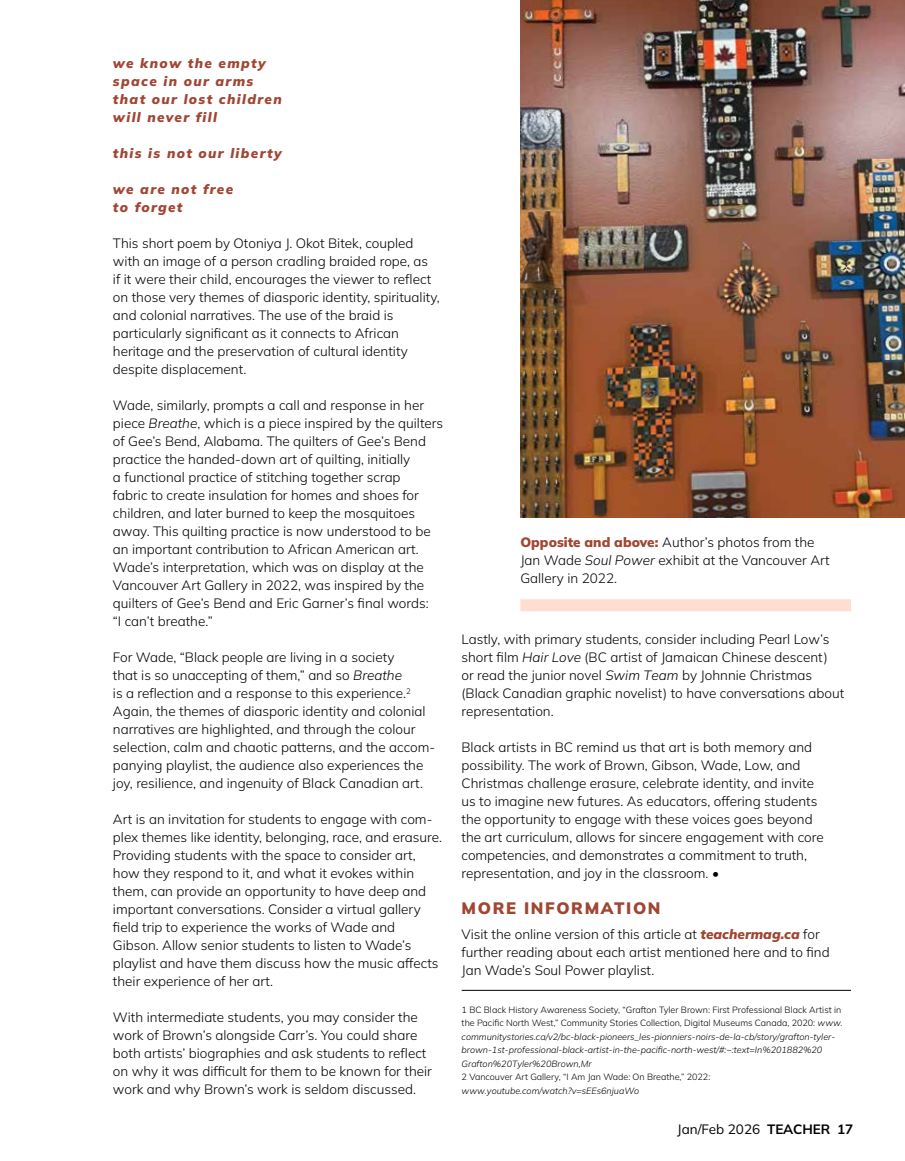
<style>
.page{position:relative;width:905px;height:1161px;background:#fff}
.page>*{position:absolute;margin:0;border:0;box-sizing:border-box;transform-origin:0 0}
.t1{font:900 16.5px "Mulish";letter-spacing:.1em;color:#a04633}
.t2{font:200 13.5px/18px "Mulish";color:#000}
.t3{font:italic 900 13.5px/18px "Mulish";letter-spacing:.1em;color:#a04633}
.t4{font:italic 200 9px/13.5px "Mulish";color:#000}
.t5{font:200 9px "Mulish";color:#000}
.s1{font-style:italic}
.s2{font-style:normal}
.s3{font-weight:900;color:#a04633}
.s4{font-weight:900;font-style:italic;color:#a04633}
.s5{font-weight:700}
</style>
<div class="page">
<img style="left:520px;top:0;width:384px;height:517px">
<div style="left:520px;top:599px;width:330px;height:12px;background:#fdded1"></div>
<hr style="left:461px;top:990px;width:389px;height:1px;background:#000">
<p class="t3" style="left:113px;top:54px;width:170px">we know the empty space in our arms that our lost children will never fill</p>
<p class="t3" style="left:113px;top:144px;width:170px">this is not our liberty</p>
<p class="t3" style="left:113px;top:180px;width:122px">we are not free to forget</p>
<p class="t2" style="left:113px;top:234px;width:328px">This short poem by Otoniya J. Okot Bitek, coupled with an image of a person cradling braided rope, as<br>if it were their child, encourages the viewer to reflect on those very themes of diasporic identity, spirituality, and colonial narratives. The use of the braid is particularly significant as it connects to African heritage and the preservation of cultural identity despite displacement.</p>
<p class="t2" style="left:113px;top:396px;width:332px">Wade, similarly, prompts a call and response in her piece <span class="s1">Breathe</span>, which is a piece inspired by the quilters of Gee’s Bend, Alabama. The quilters of Gee’s Bend practice the handed-down art of quilting, initially<br>a functional practice of stitching together scrap<br>fabric to create insulation for homes and shoes for children, and later burned to keep the mosquitoes away. This quilting practice is now understood to be an important contribution to African American art.<br>Wade’s interpretation, which was on display at the Vancouver Art Gallery in 2022, was inspired by the quilters of Gee’s Bend and Eric Garner’s final words:<br>“I can’t breathe.”</p>
<p class="t2" style="left:113px;top:648px;width:324px">For Wade, “Black people are living in a society<br>that is so unaccepting of them,” and so <span class="s1">Breathe<br></span>is a reflection and a response to this experience.<sup>2<br></sup>Again, the themes of diasporic identity and colonial narratives are highlighted, and through the colour selection, calm and chaotic patterns, and the accom&shy;panying playlist, the audience also experiences the joy, resilience, and ingenuity of Black Canadian art.</p>
<p class="t2" style="left:113px;top:810px;width:330px">Art is an invitation for students to engage with com&shy;plex themes like identity, belonging, race, and erasure.<br>Providing students with the space to consider art, how they respond to it, and what it evokes within them, can provide an opportunity to have deep and important conversations. Consider a virtual gallery field trip to experience the works of Wade and Gibson. Allow senior students to listen to Wade’s playlist and have them discuss how the music affects their experience of her art.</p>
<p class="t2" style="left:113px;top:1008px;width:320px">With intermediate students, you may consider the work of Brown’s alongside Carr’s. You could share both artists’ biographies and ask students to reflect on why it was difficult for them to be known for their work and why Brown’s work is seldom discussed.</p>
<p class="t4" style="left:461px;top:1002px;width:382px"><span class="s2">1 BC Black History Awareness Society, “Grafton Tyler Brown: First Professional Black Artist in the Pacific North West,” Community Stories Collection, Digital Museums Canada, 2020:</span> www. communitystories.ca/v2/bc-black-pioneers_les-pionniers-noirs-de-la-cb/story/grafton-tyler&shy;brown-1st-professional-black-artist-in-the-pacific-north-west/#:~:text=In%201882%20<br>Grafton%20Tyler%20Brown,Mr</p>
<p class="t2" style="left:520px;top:532px;width:311px"><span class="s3">Opposite and above:</span> Author’s photos from the<br>Jan Wade <span class="s1">Soul Power</span> exhibit at the Vancouver Art<br>Gallery in 2022.</p>
<p class="t2" style="left:461px;top:630px;width:384px">Lastly, with primary students, consider including Pearl Low’s short film <span class="s1">Hair Love</span> (BC artist of Jamaican Chinese descent)<br>or read the junior novel <span class="s1">Swim Team</span> by Johnnie Christmas (Black Canadian graphic novelist) to have conversations about representation.</p>
<p class="t2" style="left:461px;top:738px;width:364px">Black artists in BC remind us that art is both memory and possibility. The work of Brown, Gibson, Wade, Low, and Christmas challenge erasure, celebrate identity, and invite us to imagine new futures. As educators, offering students the opportunity to engage with these voices goes beyond the art curriculum, allows for sincere engagement with core competencies, and demonstrates a commitment to truth, representation, and joy in the classroom. •</p>
<p class="t1" style="left:461px;top:897px;width:201px">MORE INFORMATION</p>
<p class="t2" style="left:461px;top:925px;width:369px">Visit the online version of this article at <span class="s4">teachermag.ca</span> for further reading about each artist mentioned here and to find<br>Jan Wade’s Soul Power playlist.</p>
<p class="t5" style="left:461px;top:1071px;width:250px">2 Vancouver Art Gallery, “I Am Jan Wade: On Breathe,” 2022:</p>
<p class="t4" style="left:461px;top:1083px;width:179px">www.youtube.com/watch?v=sEEs6njuaWo</p>
<p class="t2" style="left:677px;top:1120px;width:178px">Jan/Feb 2026 <span class="s5">TEACHER 17</span></p>
</div>
